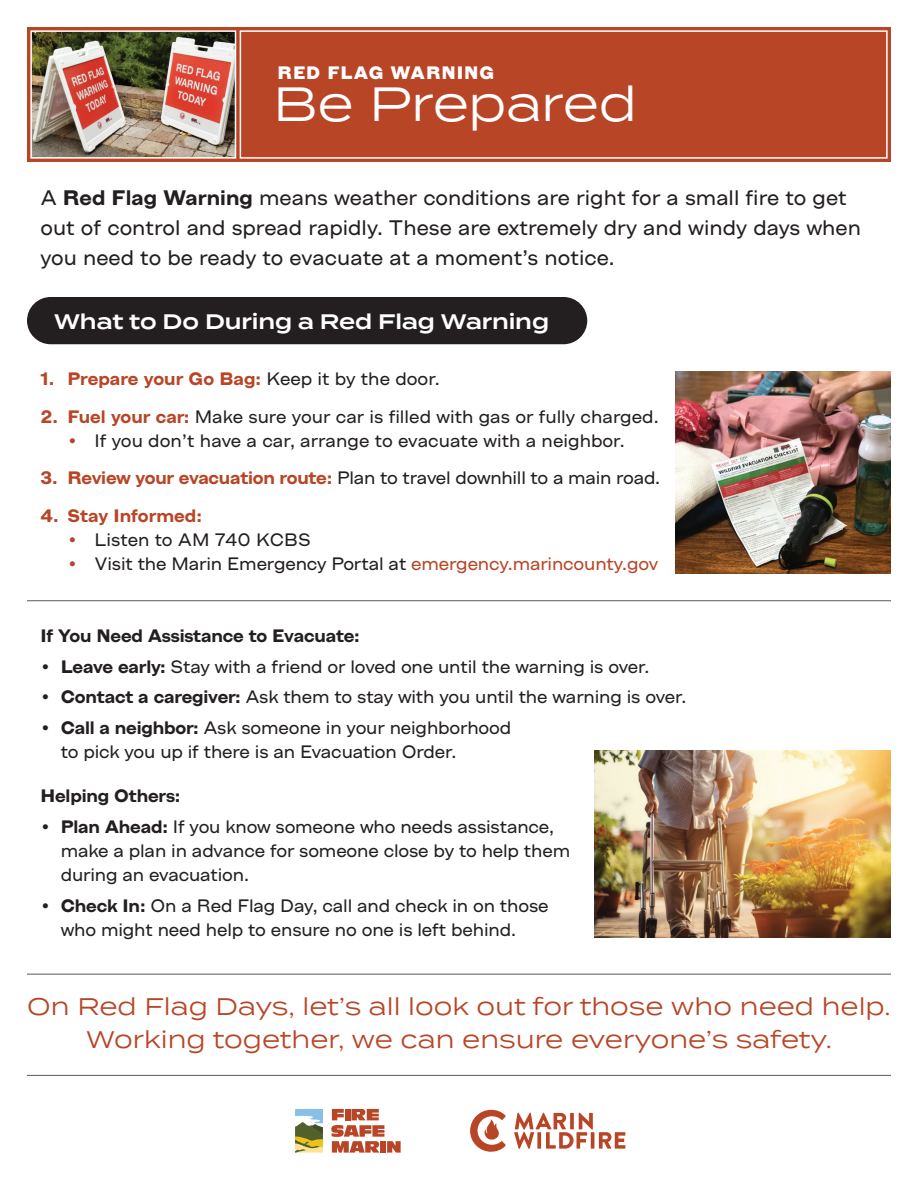
<style>
.page{position:relative;width:918px;height:1188px;background:#fff}
.page>*{position:absolute;margin:0;border:0;box-sizing:border-box;transform-origin:0 0}
.t1{font:48px "Termina";letter-spacing:-.015em;color:#fff}
.t2{font:24px/33px "Termina";color:#b84526;text-align:center}
.t3{font:expanded 21px/30px "Figure";color:#231f20}
.t4{font:600 21px "Termina";letter-spacing:-.005em;color:#fff}
.t5{font:expanded 18px/24px "Figure";letter-spacing:-.01em;color:#231f20}
.t6{font:700 expanded 18px "Figure";color:#b84526}
.t7{font:700 expanded 18px "Figure";letter-spacing:-.01em;color:#231f20}
.t8{font:800 expanded 18px "Figure";letter-spacing:.05em;color:#fff}
.s1{font-weight:700}
.s2{font-weight:400;color:#231f20}
.s3{font-weight:700;color:#b84526}
.s4{color:#b84526}
</style>
<div class="page">
<div style="left:27px;top:27px;width:864px;height:135px;background:#b84526"></div>
<img style="left:33px;top:33px;width:200px;height:123px">
<div style="left:30px;top:30px;width:206px;height:129px;border:2px solid #fff"></div>
<div style="left:240px;top:30px;width:648px;height:129px;border:2px solid #fff"></div>
<hr style="left:27px;top:974px;width:864px;height:1px;background:#57585a">
<hr style="left:27px;top:1075px;width:864px;height:1px;background:#57585a">
<div style="left:27px;top:297px;width:560px;height:47px;background:#231f20;border-radius:24px"></div>
<hr style="left:27px;top:600px;width:864px;height:1px;background:#57585a">
<img style="left:594px;top:750px;width:297px;height:188px">
<img style="left:675px;top:371px;width:216px;height:203px">
<svg style="left:295px;top:1109px;width:28px;height:44px"></svg>
<svg style="left:331px;top:1109px;width:70px;height:44px"></svg>
<svg style="left:514px;top:1113px;width:79px;height:36px"></svg>
<hr style="left:591px;top:1132px;width:3px;height:17px;background:#b84526">
<svg style="left:599px;top:1132px;width:26px;height:17px"></svg>
<svg style="left:470px;top:1110px;width:36px;height:42px"></svg>
<p class="t8" style="left:278px;top:61px;width:218px">RED FLAG WARNING</p>
<p class="t1" style="left:273px;top:69px;width:365px">Be Prepared</p>
<p class="t3" style="left:40px;top:183px;width:822px">A <span class="s1">Red Flag Warning</span> means weather conditions are right for a small fire to get out of control and spread rapidly. These are extremely dry and windy days when you need to be ready to evacuate at a moment’s notice.</p>
<p class="t4" style="left:54px;top:306px;width:497px">What to Do During a Red Flag Warning</p>
<p class="t6" style="left:40px;top:367px;width:401px">1. Prepare your Go Bag: <span class="s2">Keep it by the door.</span></p>
<p class="t5" style="left:40px;top:405px;width:620px"><span class="s3">2. Fuel your car:</span> Make sure your car is filled with gas or fully charged.</p>
<p class="t5" style="left:68px;top:429px;width:559px"><span class="s4">•</span> If you don’t have a car, arrange to evacuate with a neighbor.</p>
<p class="t5" style="left:40px;top:466px;width:621px"><span class="s3">3. Review your evacuation route:</span> Plan to travel downhill to a main road.</p>
<p class="t6" style="left:40px;top:504px;width:163px">4. Stay Informed:</p>
<p class="t5" style="left:68px;top:528px;width:245px"><span class="s4">•</span> Listen to AM 740 KCBS</p>
<p class="t5" style="left:68px;top:552px;width:592px"><span class="s4">•</span> Visit the Marin Emergency Portal at <span class="s4">emergency.marincounty.gov</span></p>
<p class="t7" style="left:40px;top:624px;width:321px">If You Need Assistance to Evacuate:</p>
<p class="t5" style="left:40px;top:654px;width:610px">• <span class="s1">Leave early:</span> Stay with a friend or loved one until the warning is over.</p>
<p class="t5" style="left:40px;top:685px;width:648px">• <span class="s1">Contact a caregiver:</span> Ask them to stay with you until the warning is over.</p>
<p class="t5" style="left:61px;top:716px;width:452px;text-indent:-20px">• <span class="s1">Call a neighbor:</span> Ask someone in your neighborhood to pick you up if there is an Evacuation Order.</p>
<p class="t7" style="left:40px;top:784px;width:142px">Helping Others:</p>
<p class="t5" style="left:61px;top:815px;width:511px;text-indent:-20px">• <span class="s1">Plan Ahead:</span> If you know someone who needs assistance, make a plan in advance for someone close by to help them during an evacuation.</p>
<p class="t5" style="left:61px;top:894px;width:489px;text-indent:-20px">• <span class="s1">Check In:</span> On a Red Flag Day, call and check in on those who might need help to ensure no one is left behind.</p>
<p class="t2" style="left:27px;top:989px;width:865px">On Red Flag Days, let’s all look out for those who need help.<br>Working together, we can ensure everyone’s safety.</p>
</div>
